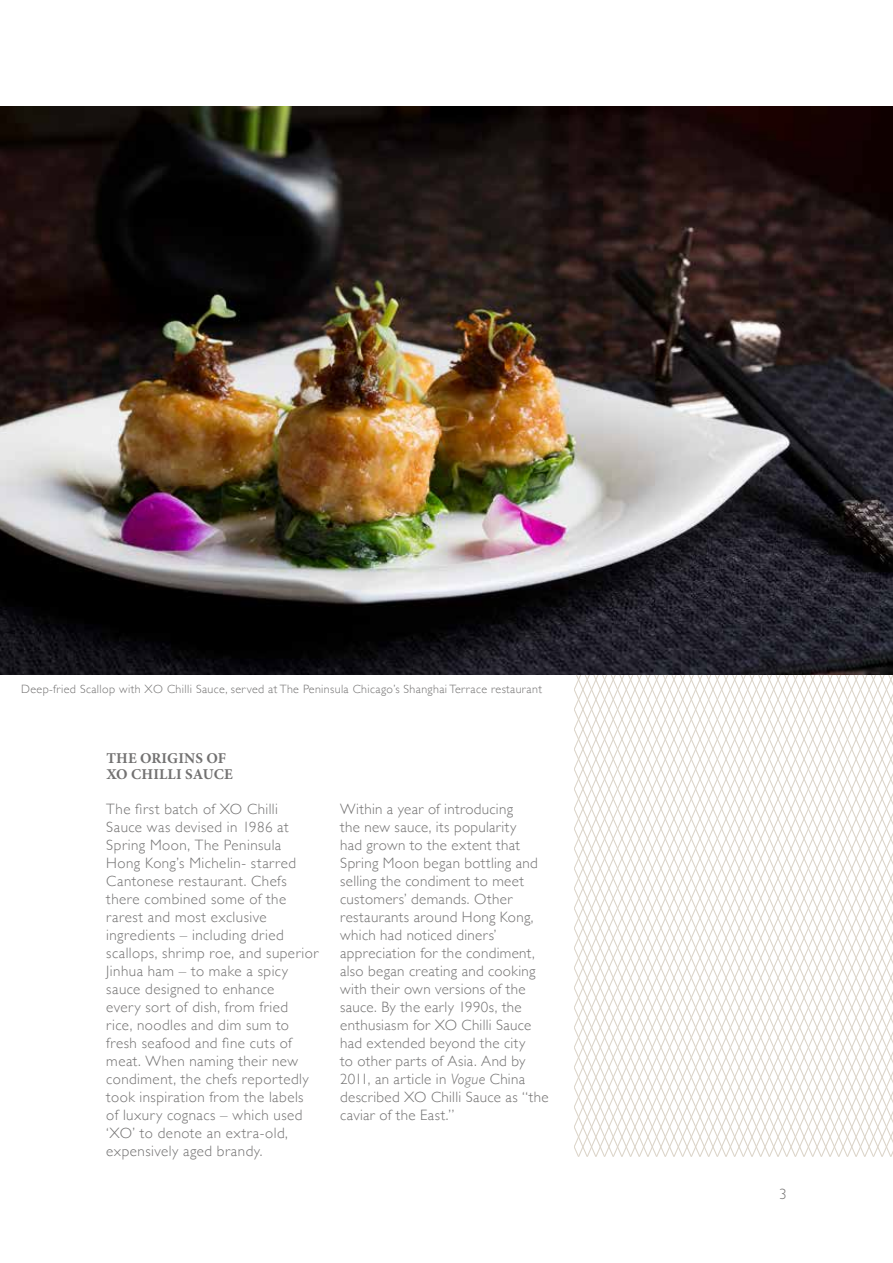
<style>
.page{position:relative;width:893px;height:1263px;background:#fff}
.page>*{position:absolute;margin:0;border:0;box-sizing:border-box;transform-origin:0 0}
.t1{font:300 15px/18px "Gill Sans";letter-spacing:.025em;color:#727171}
.t2{font:700 15px/16.5px "Minion Pro";letter-spacing:.01em;color:#727171}
.t3{font:300 15px "Gill Sans Std";color:#727171}
.t4{font:300 12px "Gill Sans";letter-spacing:.03em;color:#727171}
.s1{font-style:italic}
</style>
<div class="page">
<svg style="left:647px;top:815px;width:9px;height:342px"></svg>
<svg style="left:656px;top:795px;width:9px;height:362px"></svg>
<svg style="left:665px;top:775px;width:8px;height:382px"></svg>
<svg style="left:673px;top:755px;width:9px;height:402px"></svg>
<svg style="left:682px;top:735px;width:9px;height:422px"></svg>
<svg style="left:691px;top:715px;width:8px;height:442px"></svg>
<svg style="left:699px;top:695px;width:61px;height:462px"></svg>
<svg style="left:708px;top:704px;width:52px;height:453px"></svg>
<svg style="left:717px;top:724px;width:43px;height:433px"></svg>
<svg style="left:725px;top:743px;width:35px;height:414px"></svg>
<svg style="left:734px;top:763px;width:26px;height:394px"></svg>
<svg style="left:743px;top:783px;width:17px;height:374px"></svg>
<svg style="left:751px;top:803px;width:9px;height:354px"></svg>
<svg style="left:760px;top:674px;width:133px;height:483px"></svg>
<img style="left:0;top:106px;width:893px;height:568px">
<p class="t4" style="left:21px;top:679px;width:522px">Deep-fried Scallop with XO Chilli Sauce, served at The Peninsula Chicago’s Shanghai Terrace restaurant</p>
<p class="t2" style="left:106px;top:750px;width:128px">THE ORIGINS OF<br>XO CHILLI SAUCE</p>
<p class="t1" style="left:106px;top:800px;width:214px">The first batch of XO Chilli<br>Sauce was devised in 1986 at<br>Spring Moon, The Peninsula<br>Hong Kong’s Michelin- starred<br>Cantonese restaurant. Chefs there combined some of the rarest and most exclusive ingredients – including dried scallops, shrimp roe, and superior<br>Jinhua ham – to make a spicy sauce designed to enhance<br>every sort of dish, from fried<br>rice, noodles and dim sum to fresh seafood and fine cuts of meat. When naming their new condiment, the chefs reportedly took inspiration from the labels of luxury cognacs – which used ‘XO’ to denote an extra-old, expensively aged brandy.</p>
<p class="t1" style="left:340px;top:800px;width:210px">Within a year of introducing<br>the new sauce, its popularity<br>had grown to the extent that<br>Spring Moon began bottling and selling the condiment to meet customers’ demands. Other restaurants around Hong Kong, which had noticed diners’ appreciation for the condiment, also began creating and cooking with their own versions of the sauce. By the early 1990s, the enthusiasm for XO Chilli Sauce had extended beyond the city<br>to other parts of Asia. And by<br>2011, an article in <span class="s1">Vogue</span> China described XO Chilli Sauce as “the caviar of the East.”</p>
<p class="t3" style="left:779px;top:1186px;width:9px">3</p>
</div>
